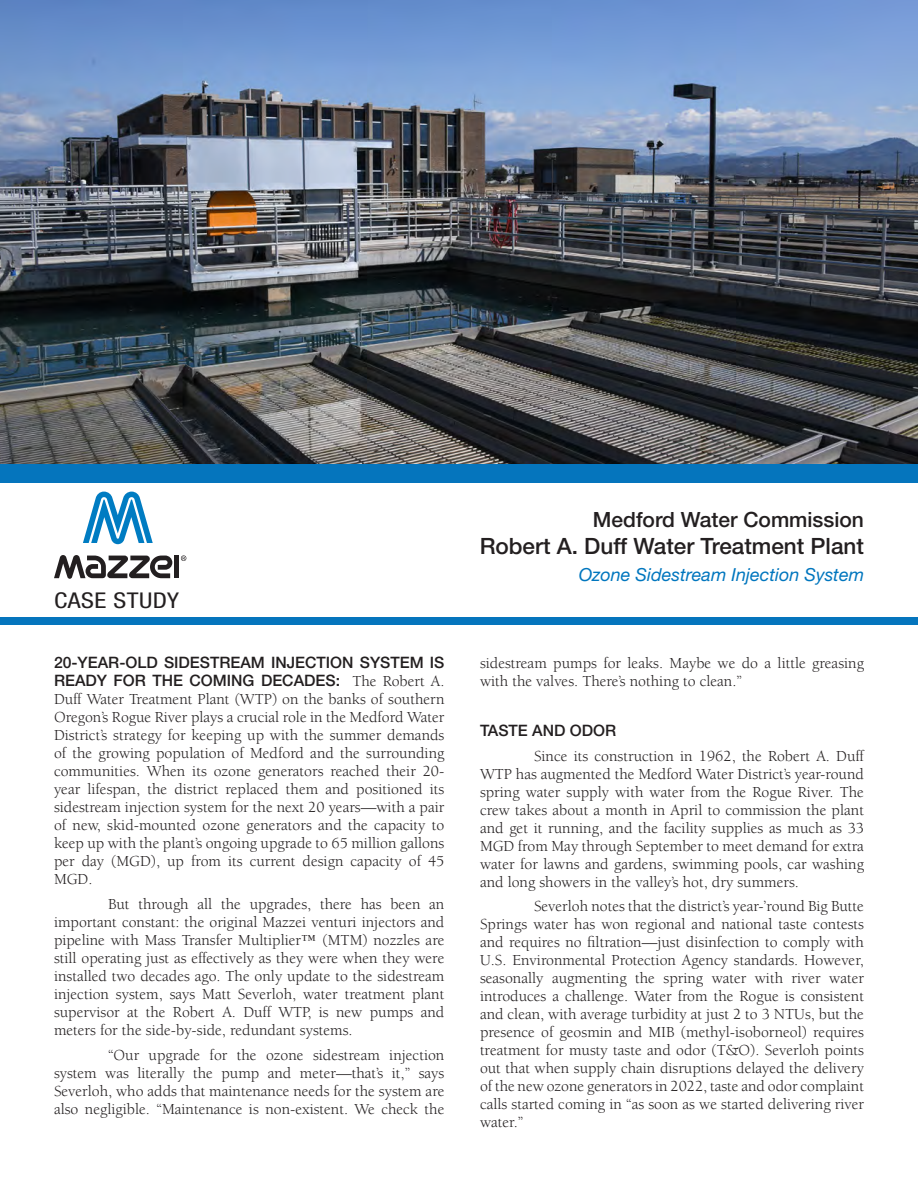
<style>
.page{position:relative;width:918px;height:1188px;background:#fff}
.page>*{position:absolute;margin:0;border:0;box-sizing:border-box;transform-origin:0 0}
.t1{font:500 22.5px "Helvetica Neue LT Std";color:#231f20}
.t2{font:condensed 21.75px "Helvetica Neue LT Std";letter-spacing:.02em;color:#231f20;scale:1.18 1}
.t3{font:500 21px "Helvetica Neue LT Std";color:#231f20}
.t4{font:italic 18px "Helvetica Neue LT Std";color:#0076be}
.t5{font:15.75px/18px "Berkeley Std";color:#231f20;text-align:justify}
.t6{font:500 15.75px "Helvetica Neue LT Std";color:#231f20}
.s1{font-family:"Helvetica Neue LT Std";font-weight:500}
</style>
<div class="page">
<img style="left:0;top:0;width:918px;height:464px">
<svg style="left:83px;top:492px;width:70px;height:52px"></svg>
<div style="left:174px;top:556px;width:5px;height:22px;background:#231f20"></div>
<svg style="left:54px;top:555px;width:118px;height:24px"></svg>
<svg style="left:181px;top:555px;width:5px;height:6px"></svg>
<div style="left:0;top:464px;width:918px;height:19px;background:#0575bd"></div>
<div style="left:0;top:618px;width:918px;height:7px;background:#0575bd"></div>
<p class="t2" style="left:54px;top:588px;width:107px">CASE STUDY</p>
<p class="t5" style="left:54px;top:655px;width:392px"><span class="s1">20-YEAR-OLD SIDESTREAM INJECTION SYSTEM IS READY FOR THE COMING DECADES:</span> The Robert A.<br>Duff Water Treatment Plant (WTP) on the banks of southern Oregon’s Rogue River plays a crucial role in the Medford Water District’s strategy for keeping up with the summer demands of the growing population of Medford and the surrounding communities. When its ozone generators reached their 20- year lifespan, the district replaced them and positioned its sidestream injection system for the next 20 years—with a pair of new, skid-mounted ozone generators and the capacity to keep up with the plant’s ongoing upgrade to 65 million gallons per day (MGD), up from its current design capacity of 45<br>MGD.</p>
<p class="t5" style="left:54px;top:896px;width:392px;text-indent:54px">But through all the upgrades, there has been an important constant: the original Mazzei venturi injectors and pipeline with Mass Transfer Multiplier™ (MTM) nozzles are still operating just as effectively as they were when they were installed two decades ago. The only update to the sidestream injection system, says Matt Severloh, water treatment plant supervisor at the Robert A. Duff WTP, is new pumps and meters for the side-by-side, redundant systems.</p>
<p class="t5" style="left:54px;top:1046px;width:392px;text-indent:54px">“Our upgrade for the ozone sidestream injection system was literally the pump and meter—that’s it,” says Severloh, who adds that maintenance needs for the system are also negligible. “Maintenance is non-existent. We check the</p>
<p class="t3" style="left:593px;top:507px;width:273px">Medford Water Commission</p>
<p class="t1" style="left:480px;top:533px;width:386px">Robert A. Duff Water Treatment Plant</p>
<p class="t4" style="left:579px;top:564px;width:287px">Ozone Sidestream Injection System</p>
<p class="t5" style="left:480px;top:655px;width:386px">sidestream pumps for leaks. Maybe we do a little greasing with the valves. There’s nothing to clean.”</p>
<p class="t6" style="left:480px;top:721px;width:138px">TASTE AND ODOR</p>
<p class="t5" style="left:480px;top:747px;width:386px;text-indent:54px">Since its construction in 1962, the Robert A. Duff WTP has augmented the Medford Water District’s year-round spring water supply with water from the Rogue River. The crew takes about a month in April to commission the plant and get it running, and the facility supplies as much as 33<br>MGD from May through September to meet demand for extra water for lawns and gardens, swimming pools, car washing and long showers in the valley’s hot, dry summers.</p>
<p class="t5" style="left:480px;top:898px;width:386px;text-indent:54px">Severloh notes that the district’s year-’round Big Butte Springs water has won regional and national taste contests and requires no filtration—just disinfection to comply with U.S. Environmental Protection Agency standards. However, seasonally augmenting the spring water with river water introduces a challenge. Water from the Rogue is consistent and clean, with average turbidity at just 2 to 3 NTUs, but the presence of geosmin and MIB (methyl-isoborneol) requires treatment for musty taste and odor (T&amp;O). Severloh points out that when supply chain disruptions delayed the delivery of the new ozone generators in 2022, taste and odor complaint calls started coming in “as soon as we started delivering river water.”</p>
</div>
